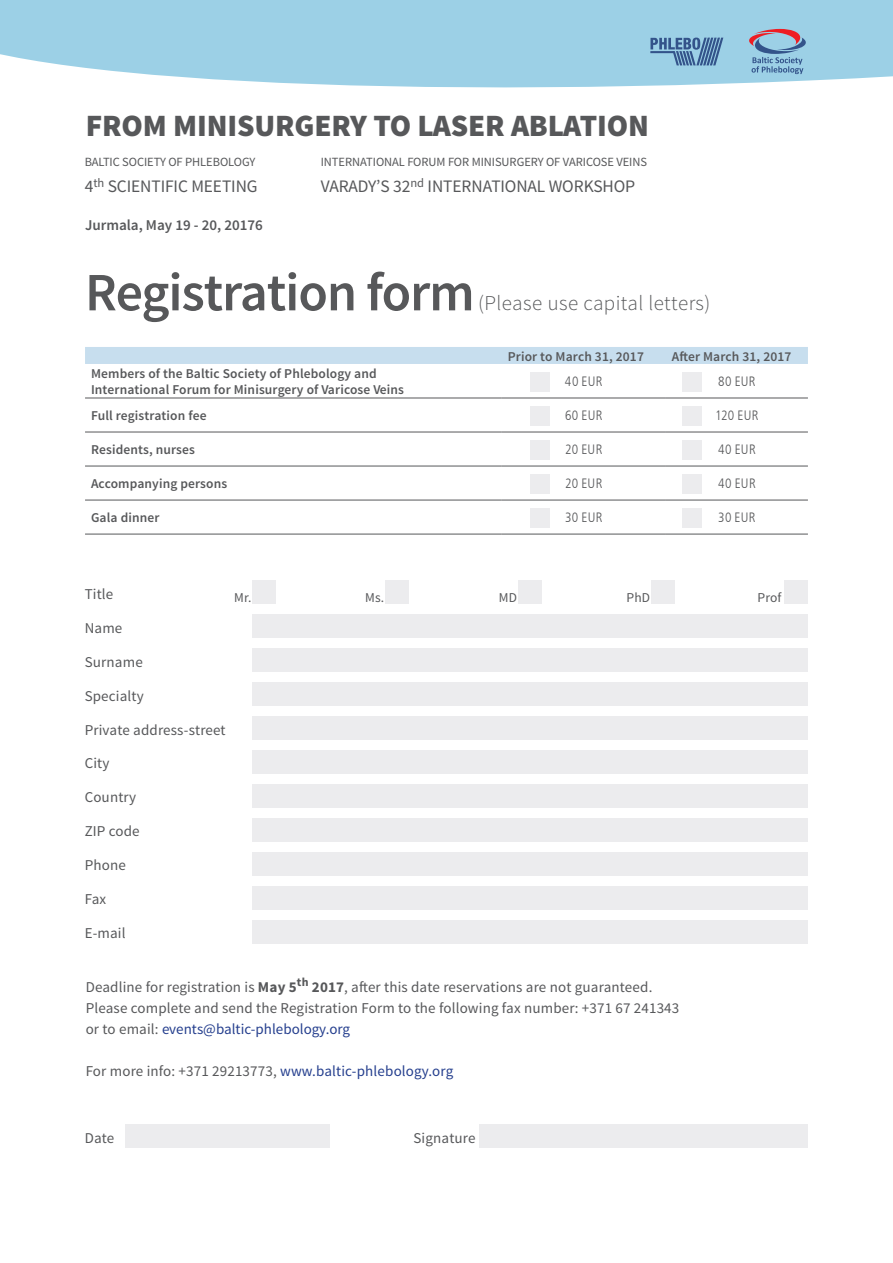
<style>
.page{position:relative;width:893px;height:1263px;background:#fff}
.page>*{position:absolute;margin:0;border:0;box-sizing:border-box;transform-origin:0 0}
.t1{font:600 54px "Source Sans Pro";letter-spacing:-.02em;color:#57585a}
.t2{font:900 31.05px "Source Sans Pro";letter-spacing:-.005em;color:#57585a}
.t3{font:300 21px "Source Sans Pro";letter-spacing:.02em;color:#57585a}
.t4{font:17.55px "Source Sans Pro";letter-spacing:-.005em;color:#57585a}
.t5{font:15px/21px "Source Sans Pro";letter-spacing:.01em;color:#57585a}
.t6{font:600 15px "Source Sans Pro";color:#57585a}
.t7{font:600 13.5px/16.5px "Source Sans Pro";letter-spacing:.01em;color:#57585a}
.t8{font:300 condensed 13.5px "Frutiger LT Com";letter-spacing:.025em;color:#57585a}
.t9{font:13.5px "Source Sans Pro";letter-spacing:.01em;color:#57585a}
.t10{font:12.6px "Source Sans Pro";letter-spacing:-.005em;color:#57585a}
.s1{font-weight:700}
.s2{color:#253f8e}
</style>
<div class="page">
<div style="left:125px;top:1124px;width:205px;height:24px;background:#ececee"></div>
<div style="left:480px;top:1124px;width:328px;height:24px;background:#ececee"></div>
<div style="left:252px;top:580px;width:24px;height:24px;background:#ececee"></div>
<div style="left:385px;top:580px;width:24px;height:24px;background:#ececee"></div>
<div style="left:518px;top:580px;width:24px;height:24px;background:#ececee"></div>
<div style="left:651px;top:580px;width:24px;height:24px;background:#ececee"></div>
<div style="left:784px;top:580px;width:24px;height:24px;background:#ececee"></div>
<div style="left:252px;top:614px;width:556px;height:24px;background:#ececee"></div>
<div style="left:252px;top:648px;width:556px;height:24px;background:#ececee"></div>
<div style="left:252px;top:682px;width:556px;height:24px;background:#ececee"></div>
<div style="left:252px;top:716px;width:556px;height:24px;background:#ececee"></div>
<div style="left:252px;top:750px;width:556px;height:24px;background:#ececee"></div>
<div style="left:252px;top:784px;width:556px;height:23px;background:#ececee"></div>
<div style="left:252px;top:818px;width:556px;height:23px;background:#ececee"></div>
<div style="left:252px;top:852px;width:556px;height:23px;background:#ececee"></div>
<div style="left:252px;top:886px;width:556px;height:23px;background:#ececee"></div>
<div style="left:252px;top:920px;width:556px;height:23px;background:#ececee"></div>
<svg style="left:0;top:0;width:893px;height:88px;background:#a4d4e8"></svg>
<svg style="left:749px;top:29px;width:57px;height:45px;background:#8fa5c0"></svg>
<svg style="left:650px;top:38px;width:73px;height:27px;background:#6a95ba"></svg>
<hr style="left:650px;top:51px;width:24px;height:2px;background:#33538a">
<div style="left:85px;top:347px;width:723px;height:17px;background:#c7deee"></div>
<hr style="left:85px;top:398px;width:417px;height:1px;background:#57585a">
<hr style="left:85px;top:432px;width:417px;height:1px;background:#57585a">
<hr style="left:85px;top:466px;width:417px;height:1px;background:#57585a">
<hr style="left:85px;top:500px;width:417px;height:1px;background:#57585a">
<hr style="left:85px;top:534px;width:417px;height:1px;background:#57585a">
<hr style="left:502px;top:398px;width:164px;height:1px;background:#57585a">
<hr style="left:502px;top:432px;width:164px;height:1px;background:#57585a">
<hr style="left:502px;top:466px;width:164px;height:1px;background:#57585a">
<hr style="left:502px;top:500px;width:164px;height:1px;background:#57585a">
<hr style="left:502px;top:534px;width:164px;height:1px;background:#57585a">
<hr style="left:666px;top:398px;width:142px;height:1px;background:#57585a">
<hr style="left:666px;top:432px;width:142px;height:1px;background:#57585a">
<hr style="left:666px;top:466px;width:142px;height:1px;background:#57585a">
<hr style="left:666px;top:500px;width:142px;height:1px;background:#57585a">
<hr style="left:666px;top:534px;width:142px;height:1px;background:#57585a">
<div style="left:530px;top:372px;width:19px;height:20px;background:#ececee"></div>
<div style="left:682px;top:372px;width:20px;height:20px;background:#ececee"></div>
<div style="left:530px;top:406px;width:19px;height:20px;background:#ececee"></div>
<div style="left:682px;top:406px;width:20px;height:20px;background:#ececee"></div>
<div style="left:530px;top:441px;width:19px;height:19px;background:#ececee"></div>
<div style="left:682px;top:441px;width:20px;height:19px;background:#ececee"></div>
<div style="left:530px;top:475px;width:19px;height:19px;background:#ececee"></div>
<div style="left:682px;top:475px;width:20px;height:19px;background:#ececee"></div>
<div style="left:530px;top:509px;width:19px;height:19px;background:#ececee"></div>
<div style="left:682px;top:509px;width:20px;height:19px;background:#ececee"></div>
<h2 class="t2" style="left:86px;top:106px;width:565px">FROM MINISURGERY TO LASER ABLATION</h2>
<p class="t10" style="left:85px;top:154px;width:172px">BALTIC SOCIETY OF PHLEBOLOGY</p>
<p class="t4" style="left:85px;top:175px;width:174px">4<sup>th</sup> SCIENTIFIC MEETING</p>
<p class="t10" style="left:321px;top:154px;width:328px">INTERNATIONAL FORUM FOR MINISURGERY OF VARICOSE VEINS</p>
<p class="t4" style="left:321px;top:175px;width:316px">VARADY’S 32<sup>nd</sup> INTERNATIONAL WORKSHOP</p>
<p class="t6" style="left:85px;top:216px;width:179px">Jurmala, May 19 - 20, 20176</p>
<h1 class="t1" style="left:85px;top:258px;width:391px">Registration form</h1>
<h3 class="t3" style="left:478px;top:291px;width:234px">(Please use capital letters)</h3>
<p class="t7" style="left:508px;top:348px;width:138px">Prior to March 31, 2017</p>
<p class="t7" style="left:672px;top:348px;width:121px">After March 31, 2017</p>
<p class="t7" style="left:91px;top:365px;width:315px">Members of the Baltic Society of Phlebology and<br>International Forum for Minisurgery of Varicose Veins</p>
<p class="t8" style="left:565px;top:374px;width:39px">40 EUR</p>
<p class="t8" style="left:718px;top:374px;width:39px">80 EUR</p>
<p class="t7" style="left:91px;top:408px;width:117px">Full registration fee</p>
<p class="t8" style="left:565px;top:408px;width:39px">60 EUR</p>
<p class="t8" style="left:715px;top:408px;width:45px">120 EUR</p>
<p class="t7" style="left:91px;top:442px;width:105px">Residents, nurses</p>
<p class="t8" style="left:565px;top:442px;width:39px">20 EUR</p>
<p class="t8" style="left:718px;top:442px;width:39px">40 EUR</p>
<p class="t7" style="left:91px;top:476px;width:138px">Accompanying persons</p>
<p class="t8" style="left:565px;top:476px;width:39px">20 EUR</p>
<p class="t8" style="left:718px;top:476px;width:39px">40 EUR</p>
<p class="t7" style="left:91px;top:510px;width:70px">Gala dinner</p>
<p class="t8" style="left:565px;top:510px;width:39px">30 EUR</p>
<p class="t8" style="left:718px;top:510px;width:39px">30 EUR</p>
<p class="t5" style="left:85px;top:584px;width:30px">Title</p>
<p class="t5" style="left:85px;top:618px;width:39px">Name</p>
<p class="t5" style="left:85px;top:652px;width:60px">Surname</p>
<p class="t5" style="left:85px;top:685px;width:61px">Specialty</p>
<p class="t5" style="left:85px;top:719px;width:142px">Private address-street</p>
<p class="t5" style="left:85px;top:753px;width:26px">City</p>
<p class="t5" style="left:85px;top:787px;width:53px">Country</p>
<p class="t5" style="left:85px;top:821px;width:57px">ZIP code</p>
<p class="t5" style="left:85px;top:855px;width:43px">Phone</p>
<p class="t5" style="left:85px;top:889px;width:23px">Fax</p>
<p class="t5" style="left:85px;top:923px;width:42px">E-mail</p>
<p class="t9" style="left:234px;top:589px;width:19px">Mr.</p>
<p class="t9" style="left:365px;top:589px;width:21px">Ms.</p>
<p class="t9" style="left:499px;top:589px;width:20px">MD</p>
<p class="t9" style="left:627px;top:589px;width:25px">PhD</p>
<p class="t9" style="left:757px;top:589px;width:25px">Prof</p>
<p class="t5" style="left:86px;top:977px;width:595px">Deadline for registration is <span class="s1">May 5</span><sup>th</sup> <span class="s1">2017</span>, after this date reservations are not guaranteed.<br>Please complete and send the Registration Form to the following fax number: +371 67 241343 or to email: <span class="s2">events@baltic-phlebology.org</span></p>
<p class="t5" style="left:86px;top:1061px;width:369px">For more info: +371 29213773, <span class="s2">www.baltic-phlebology.org</span></p>
<p class="t5" style="left:85px;top:1127px;width:31px">Date</p>
<p class="t5" style="left:414px;top:1127px;width:63px">Signature</p>
</div>
